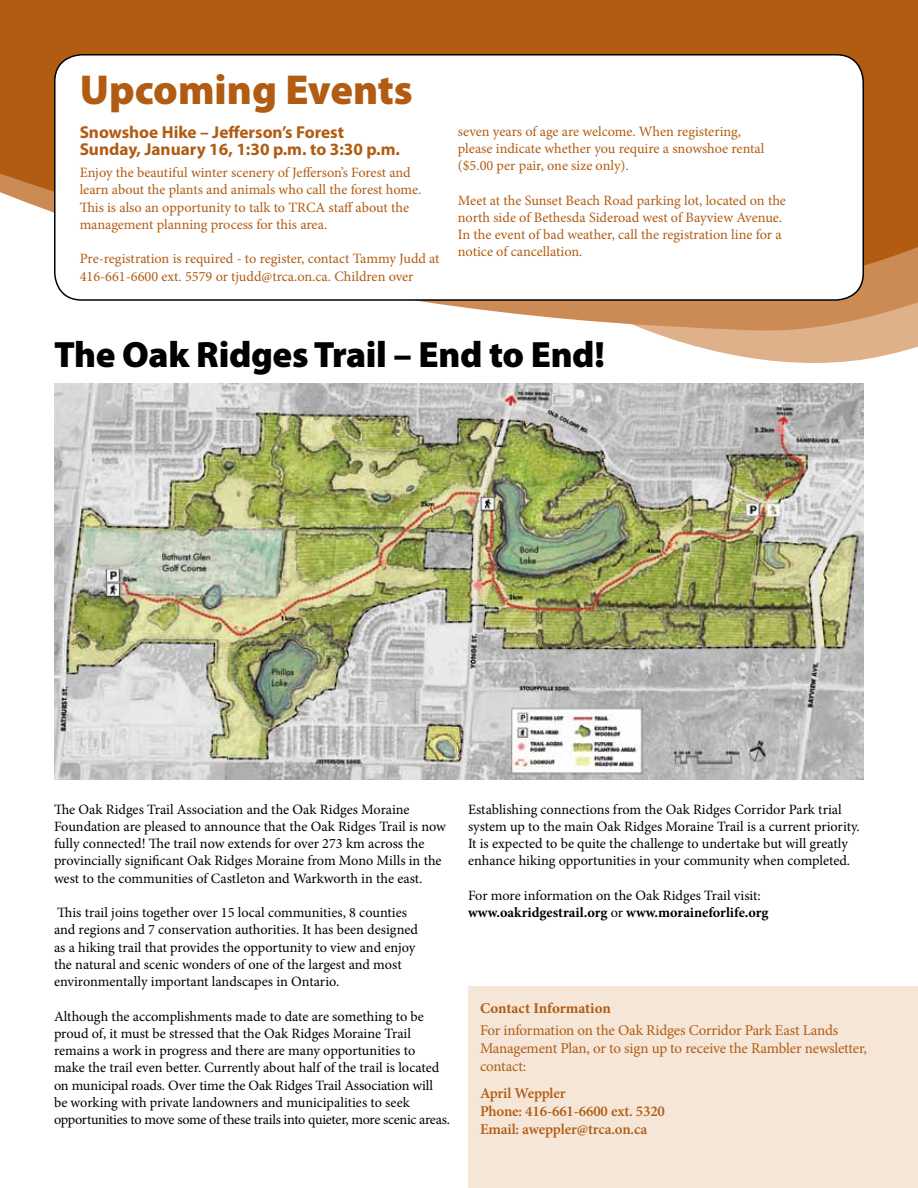
<style>
.page{position:relative;width:918px;height:1188px;background:#fff}
.page>*{position:absolute;margin:0;border:0;box-sizing:border-box;transform-origin:0 0}
.t1{font:900 42px "Myriad Pro";color:#b15c12}
.t2{font:900 36.75px "Myriad Pro";letter-spacing:-.01em;color:#000}
.t3{font:700 17.25px/17.2px "Myriad Pro";color:#b15c12}
.t4{font:15px/18px "Minion Pro";letter-spacing:-.015em;color:#b15c12}
.t5{font:600 15px/18px "Minion Pro";letter-spacing:-.01em;color:#b15c12}
.t6{font:700 15px "Minion Pro";letter-spacing:-.005em;color:#b15c12}
.t7{font:14.25px/17.2px "Minion Pro";letter-spacing:-.005em;color:#000}
.t8{font:14.25px/17.2px "Minion Pro";color:#b15c12}
.s1{font-weight:700}
</style>
<div class="page">
<div style="left:0;top:0;width:918px;height:63px;background:#b15c12"></div>
<svg style="left:672px;top:339px;width:246px;height:24px;fill:#dfb18a"></svg>
<svg style="left:0;top:63px;width:918px;height:276px"></svg>
<div style="left:55px;top:55px;width:808px;height:245px;background:#fff;border-radius:27px"></div>
<div style="left:54px;top:54px;width:810px;height:247px;border:2px solid #000;border-radius:27px"></div>
<div style="left:468px;top:986px;width:450px;height:202px;background:#f5e6d8"></div>
<img style="left:54px;top:383px;width:810px;height:396px">
<h1 class="t1" style="left:80px;top:66px;width:335px">Upcoming Events</h1>
<p class="t3" style="left:80px;top:124px;width:322px">Snowshoe Hike – Jefferson’s Forest<br>Sunday, January 16, 1:30 p.m. to 3:30 p.m.</p>
<p class="t8" style="left:80px;top:164px;width:343px">Enjoy the beautiful winter scenery of Jefferson’s Forest and learn about the plants and animals who call the forest home.<br>This is also an opportunity to talk to TRCA staff about the management planning process for this area.</p>
<p class="t8" style="left:80px;top:250px;width:361px">Pre-registration is required - to register, contact Tammy Judd at<br>416-661-6600 ext. 5579 or tjudd@trca.on.ca. Children over</p>
<p class="t8" style="left:458px;top:123px;width:308px">seven years of age are welcome. When registering, please indicate whether you require a snowshoe rental ($5.00 per pair, one size only).</p>
<p class="t8" style="left:458px;top:192px;width:330px">Meet at the Sunset Beach Road parking lot, located on the north side of Bethesda Sideroad west of Bayview Avenue.<br>In the event of bad weather, call the registration line for a notice of cancellation.</p>
<h2 class="t2" style="left:54px;top:334px;width:552px">The Oak Ridges Trail – End to End!</h2>
<p class="t7" style="left:54px;top:801px;width:393px">The Oak Ridges Trail Association and the Oak Ridges Moraine Foundation are pleased to announce that the Oak Ridges Trail is now fully connected! The trail now extends for over 273 km across the provincially significant Oak Ridges Moraine from Mono Mills in the west to the communities of Castleton and Warkworth in the east.</p>
<p class="t7" style="left:54px;top:904px;width:366px">This trail joins together over 15 local communities, 8 counties and regions and 7 conservation authorities. It has been designed as a hiking trail that provides the opportunity to view and enjoy the natural and scenic wonders of one of the largest and most environmentally important landscapes in Ontario.</p>
<p class="t7" style="left:54px;top:1008px;width:397px">Although the accomplishments made to date are something to be proud of, it must be stressed that the Oak Ridges Moraine Trail remains a work in progress and there are many opportunities to<br>make the trail even better. Currently about half of the trail is located on municipal roads. Over time the Oak Ridges Trail Association will be working with private landowners and municipalities to seek opportunities to move some of these trails into quieter, more scenic areas.</p>
<p class="t7" style="left:468px;top:801px;width:393px">Establishing connections from the Oak Ridges Corridor Park trial system up to the main Oak Ridges Moraine Trail is a current priority.<br>It is expected to be quite the challenge to undertake but will greatly enhance hiking opportunities in your community when completed.</p>
<p class="t7" style="left:468px;top:887px;width:302px">For more information on the Oak Ridges Trail visit: <span class="s1">www.oakridgestrail.org</span> or <span class="s1">www.moraineforlife.org</span></p>
<p class="t6" style="left:480px;top:998px;width:132px">Contact Information</p>
<p class="t4" style="left:480px;top:1022px;width:389px">For information on the Oak Ridges Corridor Park East Lands<br>Management Plan, or to sign up to receive the Rambler newsletter, contact:</p>
<p class="t5" style="left:480px;top:1085px;width:187px">April Weppler<br>Phone: 416-661-6600 ext. 5320<br>Email: aweppler@trca.on.ca</p>
</div>
